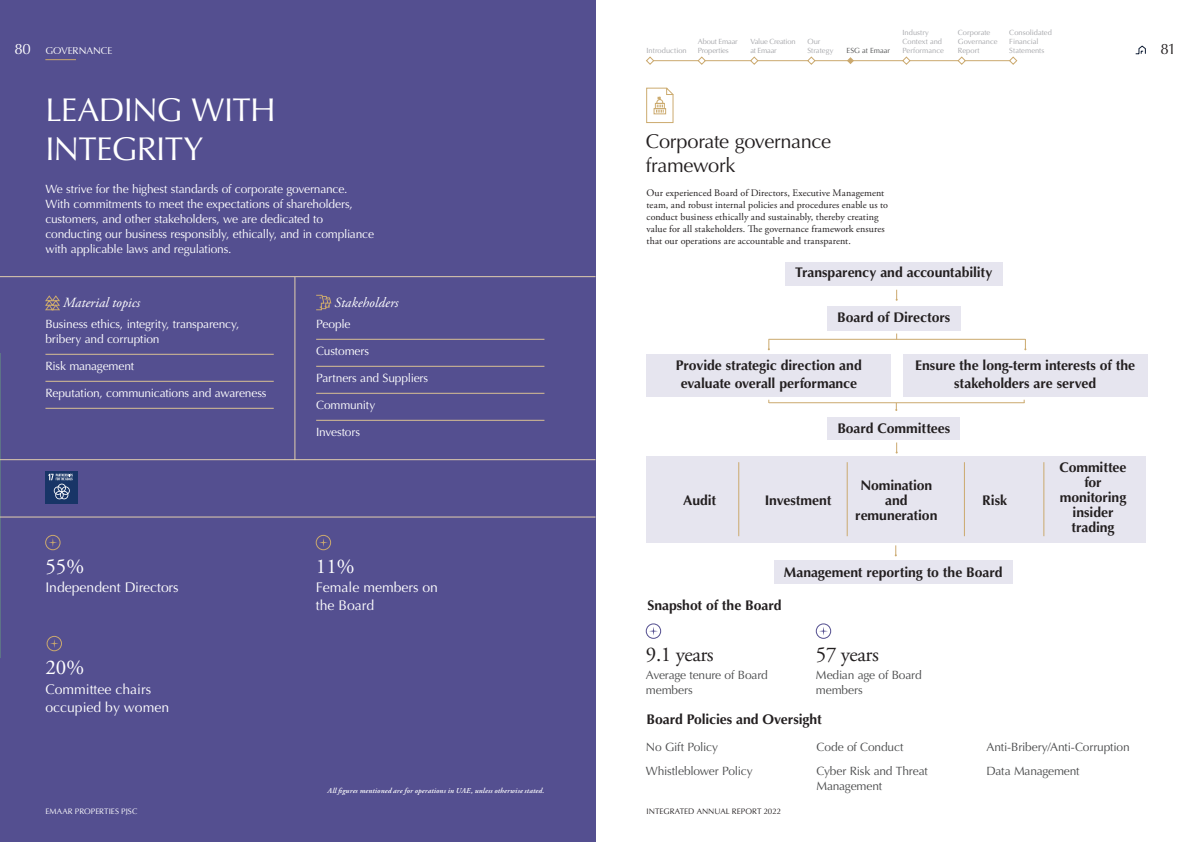
<style>
.page{position:relative;width:1191px;height:842px;background:#fff}
.page>*{position:absolute;margin:0;border:0;box-sizing:border-box;transform-origin:0 0}
.Headline__Level_1{font:33px/39px "Optima";letter-spacing:-.02em;color:#fff}
.Call_Out_2{font:21px "Adobe Garamond Pro";letter-spacing:-.02em;color:#231f20}
.Call_Out_2-2{font:21px "Adobe Garamond Pro";color:#fff}
.Headline__Level_2{font:20px/24px "Optima";letter-spacing:-.015em;color:#231f20}
.t1{font:15px "Optima";color:#231f20}
.Headline__Level_3{font:700 14px/15px "Optima";letter-spacing:-.005em;color:#231f20;text-align:center}
.Call_Out_Copy_1{font:14px/18px "Optima";color:#fff}
.Graph_and_Table_Head{font:italic 14px "Adobe Garamond Pro";color:#fff}
.Intro_01__Quote__lef{font:12px/15px "Optima";letter-spacing:-.015em;color:#fff}
.Call_out_copy_2{font:12px/15px "Optima";letter-spacing:-.015em;color:#4b4c4d}
.Bullet_Points_02{font:12px/15px "Optima";letter-spacing:-.015em;color:#fff}
.Body_Copy{font:10px/12px "Adobe Garamond Pro";letter-spacing:.005em;color:#231f20}
.t2{font:10px "Optima";color:#fff}
.t3{font:8px "Optima";color:#231f20}
.t4{font:8px "Optima";letter-spacing:.005em;color:#fff}
.t5{font:7.5px/9px "Optima";color:#a3a4a8}
.Footnote__Picture_Ca{font:italic 600 7.5px "Adobe Garamond Pro";letter-spacing:.02em;color:#fff}
.t6{font:7.5px/9px "Optima";letter-spacing:-.02em;color:#a3a4a8}
.t7{font:7.5px/9px "Optima";letter-spacing:-.03em;color:#a3a4a8}
.t8{font:7.5px "Optima";color:#4b4c4d}
.s1{font-size:15px}
</style>
<div class="page">
<div style="left:0;top:0;width:595px;height:842px;background:#544f90"></div>
<hr style="left:294px;top:277px;width:1px;height:183px;background:#e2cfae">
<hr style="left:0;top:353px;width:1px;height:305px;background:#67987f">
<svg style="left:45px;top:295px;width:15px;height:15px"></svg>
<hr style="left:45px;top:354px;width:229px;height:1px;background:#d9c093">
<hr style="left:45px;top:381px;width:229px;height:1px;background:#d9c093">
<hr style="left:45px;top:408px;width:229px;height:1px;background:#d9c093">
<hr style="left:316px;top:339px;width:228px;height:1px;background:#d9c093">
<hr style="left:316px;top:366px;width:228px;height:1px;background:#d9c093">
<hr style="left:316px;top:393px;width:228px;height:1px;background:#d9c093">
<hr style="left:316px;top:420px;width:228px;height:1px;background:#d9c093">
<svg style="left:316px;top:295px;width:15px;height:15px"></svg>
<hr style="left:0;top:517px;width:595px;height:1px;background:#e2cfae">
<hr style="left:0;top:276px;width:595px;height:1px;background:#e2cfae">
<hr style="left:0;top:459px;width:595px;height:1px;background:#e2cfae">
<div style="left:45px;top:535px;width:15px;height:15px;border:1px solid #cba96e;border-radius:50%"></div>
<svg style="left:49px;top:538px;width:8px;height:9px"></svg>
<div style="left:47px;top:636px;width:15px;height:15px;border:1px solid #cba96e;border-radius:50%"></div>
<svg style="left:50px;top:639px;width:8px;height:9px"></svg>
<div style="left:316px;top:535px;width:15px;height:15px;border:1px solid #cba96e;border-radius:50%"></div>
<svg style="left:319px;top:538px;width:8px;height:9px"></svg>
<div style="left:646px;top:624px;width:15px;height:15px;border:1px solid #544f90;border-radius:50%"></div>
<svg style="left:649px;top:627px;width:8px;height:8px"></svg>
<div style="left:816px;top:624px;width:15px;height:15px;border:1px solid #544f90;border-radius:50%"></div>
<svg style="left:819px;top:627px;width:8px;height:8px"></svg>
<svg style="left:646px;top:88px;width:27px;height:35px"></svg>
<svg style="left:895px;top:290px;width:2px;height:11px"></svg>
<svg style="left:895px;top:442px;width:2px;height:11px"></svg>
<svg style="left:768px;top:340px;width:2px;height:10px"></svg>
<svg style="left:1024px;top:339px;width:2px;height:11px"></svg>
<hr style="left:768px;top:339px;width:257px;height:1px;background:#cba96e">
<svg style="left:895px;top:403px;width:2px;height:8px"></svg>
<hr style="left:769px;top:402px;width:255px;height:1px;background:#cba96e">
<svg style="left:894px;top:545px;width:2px;height:11px"></svg>
<div style="left:785px;top:262px;width:217px;height:24px;background:#e6e5ef"></div>
<div style="left:827px;top:417px;width:133px;height:23px;background:#e6e5ef"></div>
<div style="left:646px;top:456px;width:500px;height:87px;background:#e6e5ef"></div>
<div style="left:774px;top:560px;width:238px;height:24px;background:#e6e5ef"></div>
<div style="left:827px;top:307px;width:133px;height:24px;background:#e6e5ef"></div>
<div style="left:646px;top:354px;width:245px;height:43px;background:#e6e5ef"></div>
<div style="left:903px;top:354px;width:244px;height:43px;background:#e6e5ef"></div>
<hr style="left:738px;top:462px;width:1px;height:74px;background:#cba96e">
<hr style="left:847px;top:462px;width:1px;height:74px;background:#cba96e">
<hr style="left:964px;top:462px;width:1px;height:74px;background:#cba96e">
<hr style="left:1043px;top:462px;width:1px;height:74px;background:#cba96e">
<div style="left:45px;top:471px;width:33px;height:32px;background:#183567"></div>
<svg style="left:48px;top:474px;width:25px;height:25px"></svg>
<hr style="left:45px;top:59px;width:31px;height:1px;background:#cba96e">
<hr style="left:650px;top:60px;width:363px;height:1px;background:#cba96e">
<svg style="left:646px;top:56px;width:8px;height:9px"></svg>
<svg style="left:697px;top:56px;width:9px;height:9px"></svg>
<svg style="left:750px;top:56px;width:8px;height:9px"></svg>
<svg style="left:807px;top:56px;width:8px;height:9px"></svg>
<svg style="left:847px;top:57px;width:7px;height:7px"></svg>
<svg style="left:902px;top:56px;width:8px;height:9px"></svg>
<svg style="left:957px;top:56px;width:9px;height:9px"></svg>
<svg style="left:1009px;top:56px;width:8px;height:9px"></svg>
<svg style="left:1135px;top:45px;width:10px;height:9px"></svg>
<p class="t7" style="left:750px;top:37px;width:47px">Value Creation at Emaar</p>
<p class="t5" style="left:902px;top:28px;width:43px">Industry<br>Context and<br>Performance</p>
<p class="t5" style="left:957px;top:28px;width:41px">Corporate<br>Governance<br>Report</p>
<p class="t5" style="left:1009px;top:28px;width:44px">Consolidated<br>Financial</p>
<p class="t6" style="left:698px;top:37px;width:41px">About Emaar<br>Properties</p>
<p class="t8" style="left:846px;top:46px;width:45px">ESG at Emaar</p>
<p class="t5" style="left:807px;top:37px;width:27px">Our<br>Strategy</p>
<p class="t2" style="left:14px;top:45px;width:47px"><span class="s1">80</span> GOVERNANCE</p>
<p class="t1" style="left:1160px;top:40px;width:17px">81</p>
<p class="t5" style="left:646px;top:46px;width:42px">Introduction</p>
<p class="t5" style="left:1009px;top:46px;width:37px">Statements</p>
<p class="Headline__Level_1" style="left:45px;top:91px;width:232px">LEADING WITH<br>INTEGRITY</p>
<p class="Intro_01__Quote__lef" style="left:45px;top:182px;width:330px">We strive for the highest standards of corporate governance.<br>With commitments to meet the expectations of shareholders, customers, and other stakeholders, we are dedicated to conducting our business responsibly, ethically, and in compliance with applicable laws and regulations.</p>
<p class="Graph_and_Table_Head" style="left:63px;top:294px;width:78px">Material topics</p>
<p class="Bullet_Points_02" style="left:45px;top:317px;width:196px">Business ethics, integrity, transparency, bribery and corruption</p>
<p class="Bullet_Points_02" style="left:45px;top:359px;width:90px">Risk management</p>
<p class="Bullet_Points_02" style="left:45px;top:386px;width:223px">Reputation, communications and awareness</p>
<p class="Call_Out_2-2" style="left:45px;top:554px;width:40px">55%</p>
<p class="Call_Out_Copy_1" style="left:45px;top:578px;width:135px">Independent Directors</p>
<p class="Call_Out_2-2" style="left:45px;top:655px;width:40px">20%</p>
<p class="Call_Out_Copy_1" style="left:45px;top:680px;width:125px">Committee chairs occupied by women</p>
<p class="t4" style="left:45px;top:807px;width:94px">EMAAR PROPERTIES PJSC</p>
<p class="Graph_and_Table_Head" style="left:334px;top:294px;width:65px">Stakeholders</p>
<p class="Bullet_Points_02" style="left:316px;top:317px;width:36px">People</p>
<p class="Bullet_Points_02" style="left:316px;top:344px;width:54px">Customers</p>
<p class="Bullet_Points_02" style="left:316px;top:371px;width:114px">Partners and Suppliers</p>
<p class="Bullet_Points_02" style="left:316px;top:398px;width:61px">Community</p>
<p class="Bullet_Points_02" style="left:316px;top:425px;width:45px">Investors</p>
<p class="Call_Out_2-2" style="left:316px;top:554px;width:40px">11%</p>
<p class="Call_Out_Copy_1" style="left:316px;top:578px;width:124px">Female members on the Board</p>
<p class="Footnote__Picture_Ca" style="left:328px;top:786px;width:218px">All figures mentioned are for operations in UAE, unless otherwise stated.</p>
<p class="Headline__Level_2" style="left:646px;top:129px;width:187px">Corporate governance framework</p>
<p class="Body_Copy" style="left:646px;top:187px;width:243px">Our experienced Board of Directors, Executive Management team, and robust internal policies and procedures enable us to conduct business ethically and sustainably, thereby creating value for all stakeholders. The governance framework ensures that our operations are accountable and transparent.</p>
<p class="Headline__Level_3" style="left:795px;top:265px;width:199px">Transparency and accountability</p>
<p class="Headline__Level_3" style="left:837px;top:310px;width:115px">Board of Directors</p>
<p class="Headline__Level_3" style="left:676px;top:356px;width:187px;line-height:18px">Provide strategic direction and evaluate overall performance</p>
<p class="Headline__Level_3" style="left:915px;top:356px;width:222px;line-height:18px">Ensure the long-term interests of the stakeholders are served</p>
<p class="Headline__Level_3" style="left:837px;top:421px;width:114px">Board Committees</p>
<p class="Headline__Level_3" style="left:683px;top:493px;width:34px">Audit</p>
<p class="Headline__Level_3" style="left:764px;top:493px;width:68px">Investment</p>
<p class="Headline__Level_3" style="left:855px;top:478px;width:84px">Nomination and remuneration</p>
<p class="Headline__Level_3" style="left:982px;top:493px;width:26px">Risk</p>
<p class="Headline__Level_3" style="left:784px;top:565px;width:220px">Management reporting to the Board</p>
<p class="Headline__Level_3" style="left:647px;top:598px;width:136px">Snapshot of the Board</p>
<p class="Call_Out_2" style="left:646px;top:642px;width:69px">9.1 years</p>
<p class="Call_out_copy_2" style="left:646px;top:668px;width:123px">Average tenure of Board members</p>
<p class="Call_Out_2" style="left:816px;top:642px;width:64px">57 years</p>
<p class="Call_out_copy_2" style="left:816px;top:668px;width:107px">Median age of Board members</p>
<p class="Headline__Level_3" style="left:646px;top:712px;width:177px">Board Policies and Oversight</p>
<p class="Headline__Level_3" style="left:1059px;top:460px;width:69px">Committee for monitoring insider trading</p>
<p class="Call_out_copy_2" style="left:646px;top:740px;width:74px">No Gift Policy</p>
<p class="Call_out_copy_2" style="left:646px;top:764px;width:108px">Whistleblower Policy</p>
<p class="t3" style="left:646px;top:807px;width:136px">INTEGRATED ANNUAL REPORT 2022</p>
<p class="Call_out_copy_2" style="left:816px;top:740px;width:88px">Code of Conduct</p>
<p class="Call_out_copy_2" style="left:816px;top:764px;width:113px">Cyber Risk and Threat<br>Management</p>
<p class="Call_out_copy_2" style="left:986px;top:740px;width:145px">Anti-Bribery/Anti-Corruption</p>
<p class="Call_out_copy_2" style="left:986px;top:764px;width:94px">Data Management</p>
</div>
